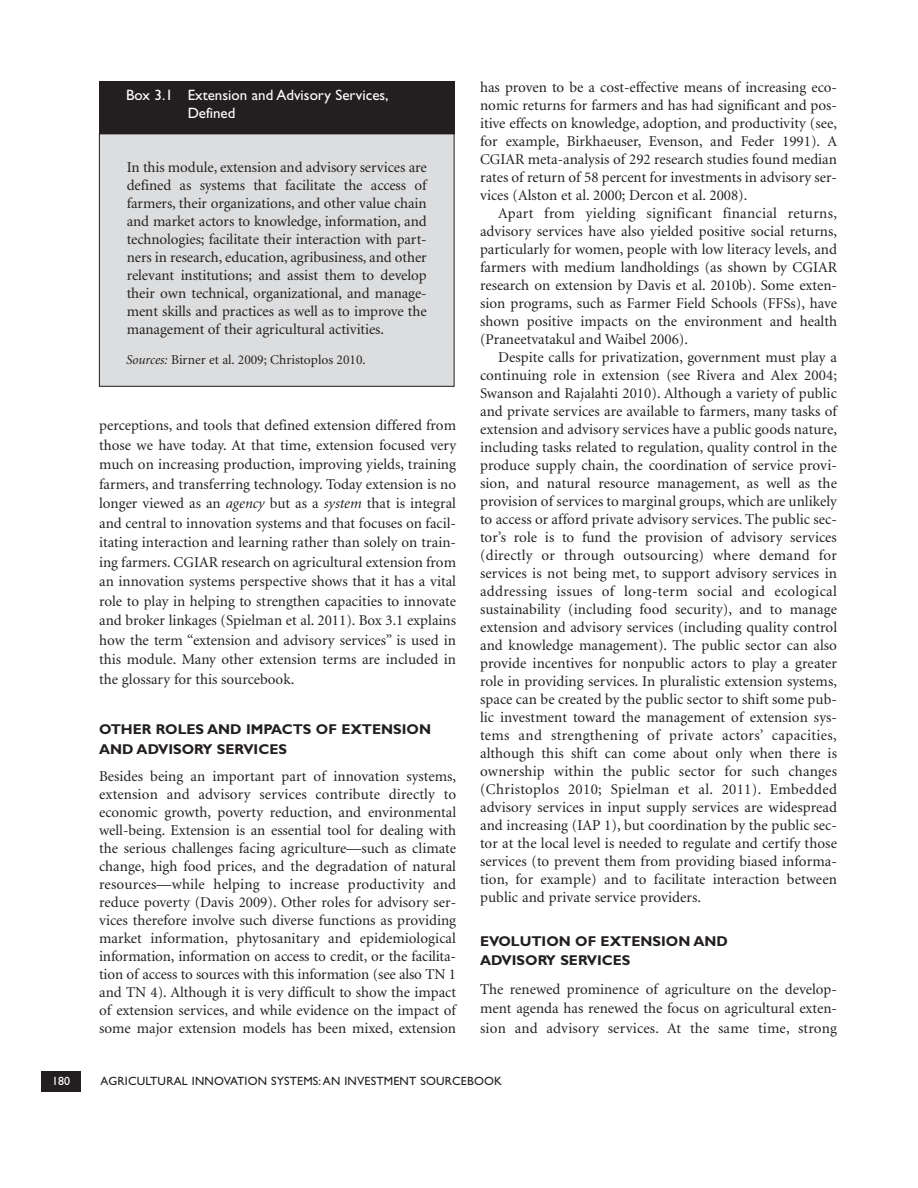
<style>
.page{position:relative;width:918px;height:1188px;background:#fff}
.page>*{position:absolute;margin:0;border:0;box-sizing:border-box;transform-origin:0 0}
.t1{font:15px/18px "Minion";letter-spacing:.005em;color:#231f20;text-align:justify}
.t2{font:15px "Minion";letter-spacing:.025em;color:#231f20}
.t3{font:15px/18px "Gill Sans";color:#fff}
.t4{font:700 14.25px/19.5px "Gill Sans";color:#231f20}
.t5{font:13.5px "Minion";color:#231f20}
.t6{font:12px "Gill Sans";letter-spacing:.015em;color:#231f20}
.t7{font:12px "Gill Sans";color:#fff}
.s1{font-style:italic}
</style>
<div class="page">
<div style="left:41px;top:1071px;width:40px;height:20px;background:#231f20"></div>
<div style="left:99px;top:81px;width:355px;height:53px;background:#231f20"></div>
<div style="left:99px;top:134px;width:355px;height:252px;background:#dcddde"></div>
<div style="left:99px;top:134px;width:355px;height:253px;border:1px solid #231f20"></div>
<p class="t3" style="left:188px;top:88px;width:202px;text-indent:-62px">Box 3.1 Extension and Advisory Services,<br>Defined</p>
<p class="t1" style="left:127px;top:159px;width:302px">In this module, extension and advisory services are defined as systems that facilitate the access of farmers, their organizations, and other value chain and market actors to knowledge, information, and technologies; facilitate their interaction with part&shy;ners in research, education, agribusiness, and other relevant institutions; and assist them to develop their own technical, organizational, and manage&shy;ment skills and practices as well as to improve the management of their agricultural activities.</p>
<p class="t5" style="left:126px;top:355px;width:241px"><span class="s1">Sources:</span> Birner et al. 2009; Christoplos 2010.</p>
<p class="t1" style="left:99px;top:417px;width:359px;line-height:19.5px">perceptions, and tools that defined extension differed from those we have today. At that time, extension focused very much on increasing production, improving yields, training farmers, and transferring technology. Today extension is no longer viewed as an <span class="s1">agency</span> but as a <span class="s1">system</span> that is integral and central to innovation systems and that focuses on facil&shy;itating interaction and learning rather than solely on train&shy;ing farmers. CGIAR research on agricultural extension from an innovation systems perspective shows that it has a vital role to play in helping to strengthen capacities to innovate and broker linkages (Spielman et al. 2011). Box 3.1 explains how the term “extension and advisory services” is used in this module. Many other extension terms are included in the glossary for this sourcebook.</p>
<p class="t4" style="left:99px;top:721px;width:333px">OTHER ROLES AND IMPACTS OF EXTENSION<br>AND ADVISORY SERVICES</p>
<p class="t1" style="left:99px;top:768px;width:359px">Besides being an important part of innovation systems, extension and advisory services contribute directly to economic growth, poverty reduction, and environmental well-being. Extension is an essential tool for dealing with the serious challenges facing agriculture—such as climate change, high food prices, and the degradation of natural resources—while helping to increase productivity and reduce poverty (Davis 2009). Other roles for advisory ser&shy;vices therefore involve such diverse functions as providing market information, phytosanitary and epidemiological information, information on access to credit, or the facilita&shy;tion of access to sources with this information (see also TN 1 and TN 4). Although it is very difficult to show the impact of extension services, and while evidence on the impact of some major extension models has been mixed, extension</p>
<p class="t1" style="left:480px;top:79px;width:358px">has proven to be a cost-effective means of increasing eco-</p>
<p class="t1" style="left:480px;top:97px;width:358px">nomic returns for farmers and has had significant and pos-</p>
<p class="t1" style="left:480px;top:115px;width:358px">itive effects on knowledge, adoption, and productivity (see,</p>
<p class="t1" style="left:480px;top:133px;width:358px">for example, Birkhaeuser, Evenson, and Feder 1991). A</p>
<p class="t1" style="left:480px;top:151px;width:358px">CGIAR meta-analysis of 292 research studies found median</p>
<p class="t1" style="left:480px;top:169px;width:358px">rates of return of 58 percent for investments in advisory ser-</p>
<p class="t1" style="left:480px;top:187px;width:269px">vices (Alston et al. 2000; Dercon et al. 2008).</p>
<p class="t1" style="left:498px;top:205px;width:340px">Apart from yielding significant financial returns,</p>
<p class="t1" style="left:480px;top:223px;width:358px">advisory services have also yielded positive social returns,</p>
<p class="t1" style="left:480px;top:241px;width:358px">particularly for women, people with low literacy levels, and</p>
<p class="t1" style="left:480px;top:259px;width:358px">farmers with medium landholdings (as shown by CGIAR</p>
<p class="t1" style="left:480px;top:277px;width:358px">research on extension by Davis et al. 2010b). Some exten-</p>
<p class="t1" style="left:480px;top:295px;width:358px">sion programs, such as Farmer Field Schools (FFSs), have</p>
<p class="t1" style="left:480px;top:313px;width:358px">shown positive impacts on the environment and health</p>
<p class="t1" style="left:480px;top:331px;width:209px">(Praneetvatakul and Waibel 2006).</p>
<p class="t1" style="left:498px;top:349px;width:340px">Despite calls for privatization, government must play a</p>
<p class="t1" style="left:480px;top:367px;width:358px">continuing role in extension (see Rivera and Alex 2004;</p>
<p class="t1" style="left:480px;top:385px;width:358px">Swanson and Rajalahti 2010). Although a variety of public</p>
<p class="t1" style="left:480px;top:403px;width:358px">and private services are available to farmers, many tasks of</p>
<p class="t1" style="left:480px;top:421px;width:358px">extension and advisory services have a public goods nature,</p>
<p class="t1" style="left:480px;top:439px;width:359px">including tasks related to regulation, quality control in the</p>
<p class="t1" style="left:480px;top:457px;width:358px">produce supply chain, the coordination of service provi-</p>
<p class="t1" style="left:480px;top:475px;width:358px">sion, and natural resource management, as well as the</p>
<p class="t1" style="left:480px;top:493px;width:358px">provision of services to marginal groups, which are unlikely</p>
<p class="t1" style="left:480px;top:511px;width:358px">to access or afford private advisory services. The public sec-</p>
<p class="t1" style="left:480px;top:529px;width:358px">tor’s role is to fund the provision of advisory services</p>
<p class="t1" style="left:480px;top:547px;width:358px">(directly or through outsourcing) where demand for</p>
<p class="t1" style="left:480px;top:565px;width:358px">services is not being met, to support advisory services in</p>
<p class="t2" style="left:480px;top:585px;width:358px">addressing issues of long-term social and ecological</p>
<p class="t1" style="left:480px;top:601px;width:358px">sustainability (including food security), and to manage</p>
<p class="t1" style="left:480px;top:619px;width:359px">extension and advisory services (including quality control</p>
<p class="t1" style="left:480px;top:637px;width:358px">and knowledge management). The public sector can also</p>
<p class="t1" style="left:480px;top:655px;width:358px">provide incentives for nonpublic actors to play a greater</p>
<p class="t1" style="left:480px;top:673px;width:358px">role in providing services. In pluralistic extension systems,</p>
<p class="t1" style="left:480px;top:691px;width:358px">space can be created by the public sector to shift some pub-</p>
<p class="t1" style="left:480px;top:709px;width:358px">lic investment toward the management of extension sys-</p>
<p class="t2" style="left:480px;top:729px;width:358px">tems and strengthening of private actors’ capacities,</p>
<p class="t1" style="left:480px;top:745px;width:358px">although this shift can come about only when there is</p>
<p class="t1" style="left:480px;top:763px;width:358px">ownership within the public sector for such changes</p>
<p class="t1" style="left:480px;top:781px;width:358px">(Christoplos 2010; Spielman et al. 2011). Embedded</p>
<p class="t1" style="left:480px;top:799px;width:359px">advisory services in input supply services are widespread</p>
<p class="t1" style="left:480px;top:817px;width:358px">and increasing (IAP 1), but coordination by the public sec-</p>
<p class="t1" style="left:480px;top:835px;width:358px">tor at the local level is needed to regulate and certify those</p>
<p class="t1" style="left:480px;top:853px;width:358px">services (to prevent them from providing biased informa-</p>
<p class="t1" style="left:480px;top:871px;width:358px">tion, for example) and to facilitate interaction between</p>
<p class="t1" style="left:480px;top:889px;width:223px">public and private service providers.</p>
<p class="t4" style="left:480px;top:933px;width:249px">EVOLUTION OF EXTENSION AND<br>ADVISORY SERVICES</p>
<p class="t1" style="left:480px;top:981px;width:358px;line-height:19.5px">The renewed prominence of agriculture on the develop&shy;ment agenda has renewed the focus on agricultural exten&shy;sion and advisory services. At the same time, strong</p>
<p class="t7" style="left:52px;top:1077px;width:19px">180</p>
<p class="t6" style="left:101px;top:1077px;width:403px">AGRICULTURAL INNOVATION SYSTEMS: AN INVESTMENT SOURCEBOOK</p>
</div>
